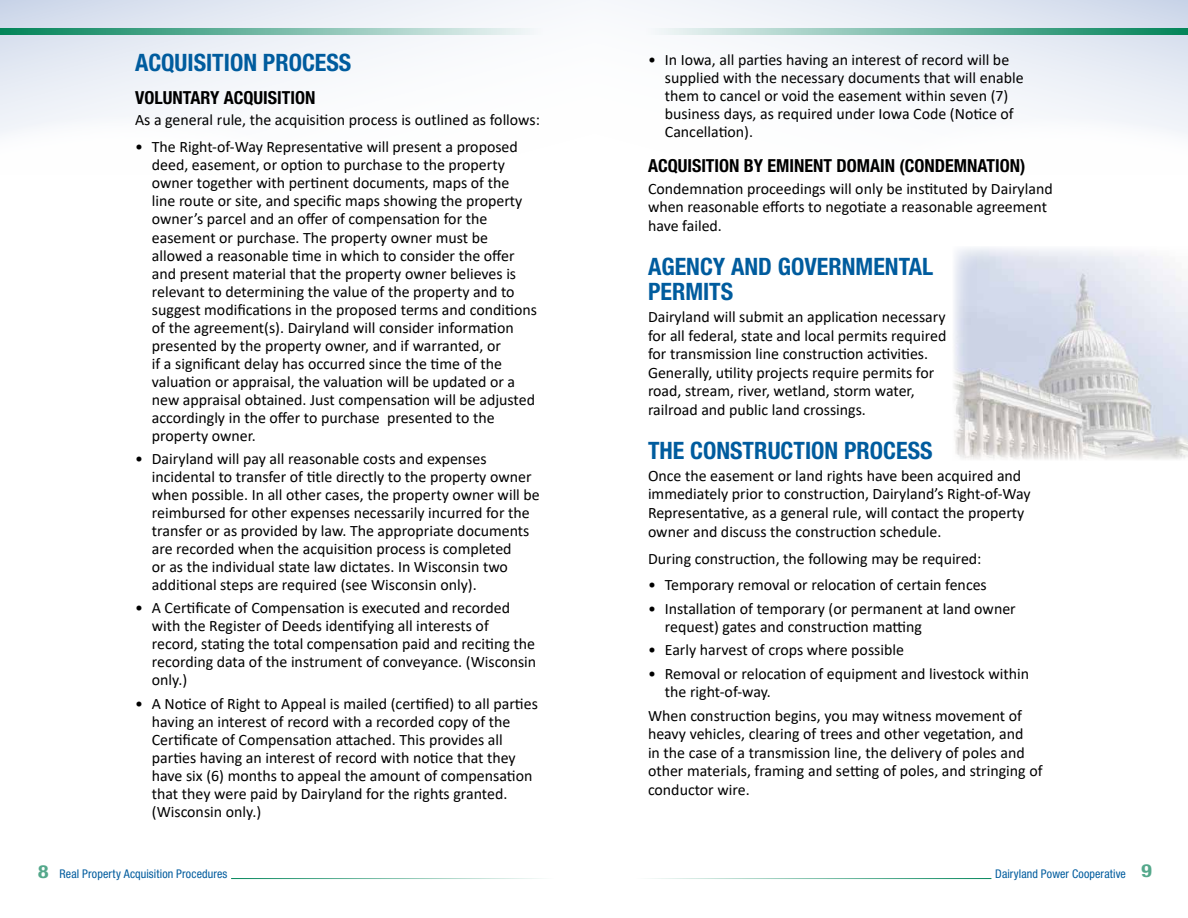
<style>
.page{position:relative;width:1188px;height:918px;background:#fff}
.page>*{position:absolute;margin:0;border:0;box-sizing:border-box;transform-origin:0 0}
.t1{font:700 condensed 24px/25.5px "Helvetica Neue LT Std";color:#005c9e}
.t2{font:700 condensed 18px "Helvetica Neue LT Std";color:#000}
.t3{font:15.9px/18px "Calibri";color:#000}
.t4{font:condensed 12px "Helvetica Neue LT Std";letter-spacing:.01em;color:#005c9e}
.s1{font-weight:700;font-size:18px;color:#54a88b}
</style>
<div class="page">
<hr style="left:231px;top:878px;width:323px;height:1px;background:#008559">
<hr style="left:635px;top:878px;width:356px;height:1px;background:#008559">
<svg style="left:625px;top:0;width:563px;height:100px;fill:#f0f3f8"></svg>
<svg style="left:644px;top:28px;width:544px;height:6px;background:#79bba8"></svg>
<svg style="left:0;top:0;width:564px;height:100px;fill:#f0f3f8"></svg>
<svg style="left:0;top:28px;width:544px;height:6px;background:#78bba8"></svg>
<div style="left:0;top:100px;width:191px;height:34px;background:#f4f6fa"></div>
<div style="left:998px;top:100px;width:190px;height:36px;background:#f4f6fa"></div>
<img style="left:953px;top:247px;width:235px;height:213px">
<h1 class="t1" style="left:135px;top:50px;width:218px">ACQUISITION PROCESS</h1>
<p class="t2" style="left:135px;top:86px;width:182px">VOLUNTARY ACQUISITION</p>
<p class="t3" style="left:135px;top:111px;width:407px">As a general rule, the acquisition process is outlined as follows:</p>
<p class="t3" style="left:152px;top:137px;width:387px;text-indent:-17px">• The Right-of-Way Representative will present a proposed deed, easement, or option to purchase to the property owner together with pertinent documents, maps of the<br>line route or site, and specific maps showing the property owner’s parcel and an offer of compensation for the easement or purchase. The property owner must be allowed a reasonable time in which to consider the offer and present material that the property owner believes is relevant to determining the value of the property and to suggest modifications in the proposed terms and conditions of the agreement(s). Dairyland will consider information presented by the property owner, and if warranted, or<br>if a significant delay has occurred since the time of the valuation or appraisal, the valuation will be updated or a new appraisal obtained. Just compensation will be adjusted accordingly in the offer to purchase presented to the property owner.</p>
<p class="t3" style="left:152px;top:449px;width:389px;text-indent:-17px">• Dairyland will pay all reasonable costs and expenses incidental to transfer of title directly to the property owner when possible. In all other cases, the property owner will be reimbursed for other expenses necessarily incurred for the transfer or as provided by law. The appropriate documents are recorded when the acquisition process is completed<br>or as the individual state law dictates. In Wisconsin two additional steps are required (see Wisconsin only).</p>
<p class="t3" style="left:152px;top:599px;width:386px;text-indent:-17px">• A Certificate of Compensation is executed and recorded with the Register of Deeds identifying all interests of record, stating the total compensation paid and reciting the recording data of the instrument of conveyance. (Wisconsin only.)</p>
<p class="t3" style="left:152px;top:694px;width:388px;text-indent:-17px">• A Notice of Right to Appeal is mailed (certified) to all parties having an interest of record with a recorded copy of the Certificate of Compensation attached. This provides all parties having an interest of record with notice that they have six (6) months to appeal the amount of compensation that they were paid by Dairyland for the rights granted. (Wisconsin only.)</p>
<p class="t3" style="left:665px;top:50px;width:360px;text-indent:-17px">• In Iowa, all parties having an interest of record will be supplied with the necessary documents that will enable them to cancel or void the easement within seven (7) business days, as required under Iowa Code (Notice of Cancellation).</p>
<p class="t2" style="left:648px;top:154px;width:379px">ACQUISITION BY EMINENT DOMAIN (CONDEMNATION)</p>
<p class="t3" style="left:648px;top:179px;width:406px;line-height:18.6px">Condemnation proceedings will only be instituted by Dairyland when reasonable efforts to negotiate a reasonable agreement have failed.</p>
<h1 class="t1" style="left:648px;top:253px;width:287px">AGENCY AND GOVERNMENTAL<br>PERMITS</h1>
<p class="t3" style="left:648px;top:307px;width:300px;line-height:18.6px">Dairyland will submit an application necessary for all federal, state and local permits required for transmission line construction activities.<br>Generally, utility projects require permits for road, stream, river, wetland, storm water, railroad and public land crossings.</p>
<h1 class="t1" style="left:648px;top:437px;width:286px">THE CONSTRUCTION PROCESS</h1>
<p class="t3" style="left:648px;top:466px;width:384px;line-height:18.6px">Once the easement or land rights have been acquired and immediately prior to construction, Dairyland’s Right-of-Way Representative, as a general rule, will contact the property owner and discuss the construction schedule.</p>
<p class="t3" style="left:648px;top:549px;width:335px">During construction, the following may be required:</p>
<p class="t3" style="left:648px;top:576px;width:340px">• Temporary removal or relocation of certain fences</p>
<p class="t3" style="left:665px;top:599px;width:352px;text-indent:-17px">• Installation of temporary (or permanent at land owner request) gates and construction matting</p>
<p class="t3" style="left:648px;top:641px;width:258px">• Early harvest of crops where possible</p>
<p class="t3" style="left:665px;top:664px;width:366px;text-indent:-17px">• Removal or relocation of equipment and livestock within the right-of-way.</p>
<p class="t3" style="left:648px;top:706px;width:396px;line-height:18.6px">When construction begins, you may witness movement of heavy vehicles, clearing of trees and other vegetation, and<br>in the case of a transmission line, the delivery of poles and other materials, framing and setting of poles, and stringing of conductor wire.</p>
<p class="t4" style="left:38px;top:867px;width:191px"><span class="s1">8</span> Real Property Acquisition Procedures</p>
<p class="t4" style="left:995px;top:867px;width:158px">Dairyland Power Cooperative <span class="s1">9</span></p>
</div>
